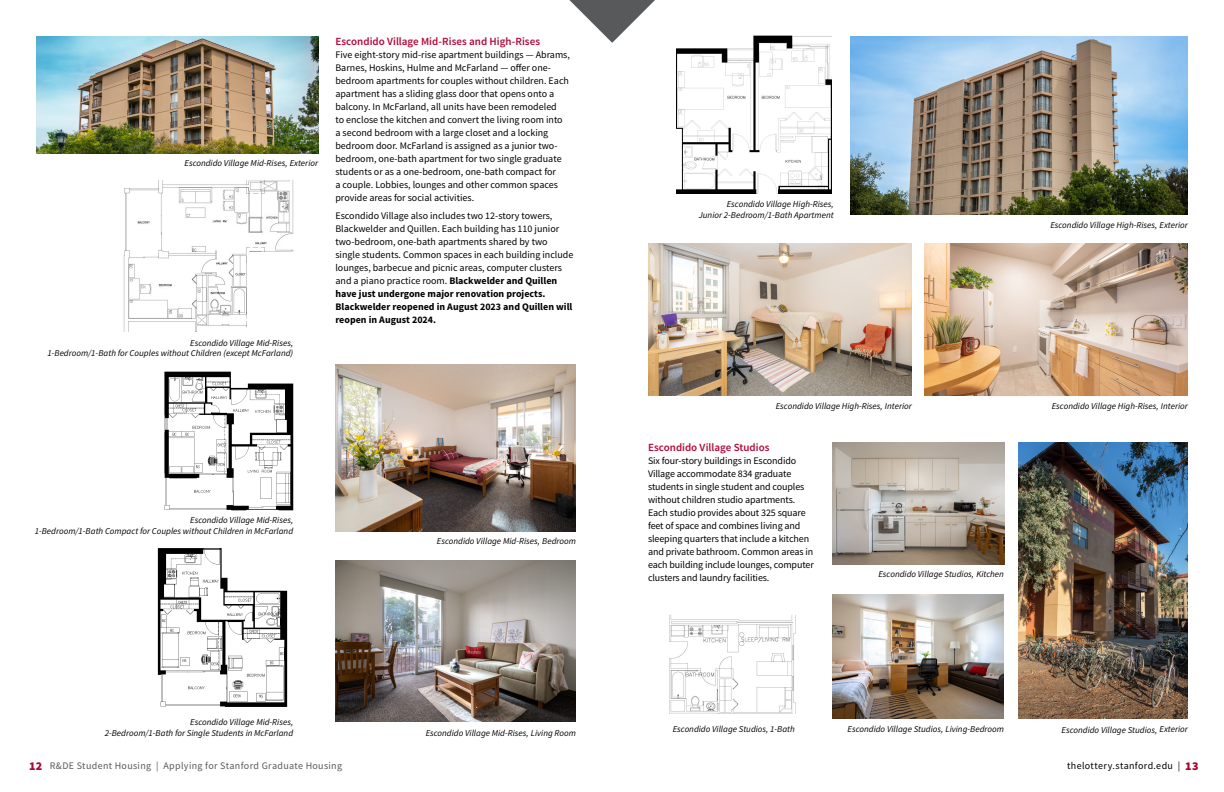
<style>
.page{position:relative;width:1224px;height:792px;background:#fff}
.page>*{position:absolute;margin:0;border:0;box-sizing:border-box;transform-origin:0 0}
.t1{font:600 11px "Source Sans Pro";color:#b30838}
.t2{font:10px/13px "Source Sans Pro";color:#000}
.t3{font:10px "Source Sans Pro";letter-spacing:.03em;color:#58595b}
.t4{font:10px "Source Sans Pro";letter-spacing:.035em;color:#000}
.t5{font:italic 9px/10.8px "Source Sans Pro";color:#000;text-align:right}
.s1{font-weight:700}
.s2{font-weight:900;font-size:12px;color:#a90533}
</style>
<div class="page">
<img style="left:36px;top:36px;width:282px;height:117px">
<img style="left:850px;top:37px;width:338px;height:177px">
<img style="left:335px;top:365px;width:241px;height:166px">
<img style="left:335px;top:561px;width:241px;height:160px">
<img style="left:648px;top:244px;width:264px;height:151px">
<img style="left:925px;top:244px;width:263px;height:151px">
<img style="left:832px;top:443px;width:172px;height:122px">
<img style="left:1018px;top:443px;width:170px;height:275px">
<img style="left:676px;top:35px;width:156px;height:158px">
<img style="left:124px;top:180px;width:169px;height:152px">
<img style="left:157px;top:548px;width:131px;height:159px">
<img style="left:164px;top:371px;width:130px;height:140px">
<img style="left:669px;top:615px;width:127px;height:99px">
<img style="left:832px;top:595px;width:172px;height:123px">
<svg style="left:569px;top:0;width:86px;height:43px"></svg>
<div style="left:247px;top:252px;width:51px;height:81px;background:#fff"></div>
<p class="t5" style="left:185px;top:158px;width:135px">Escondido Village Mid-Rises, Exterior</p>
<p class="t5" style="left:47px;top:337px;width:247px">Escondido Village Mid-Rises,<br>1-Bedroom/1-Bath for Couples without Children (except McFarland)</p>
<p class="t1" style="left:335px;top:35px;width:206px">Escondido Village Mid-Rises and High-Rises</p>
<p class="t2" style="left:335px;top:49px;width:236px">Five eight-story mid-rise apartment buildings — Abrams, Barnes, Hoskins, Hulme and McFarland — offer one&shy;bedroom apartments for couples without children. Each apartment has a sliding glass door that opens onto a balcony. In McFarland, all units have been remodeled<br>to enclose the kitchen and convert the living room into a second bedroom with a large closet and a locking bedroom door. McFarland is assigned as a junior two&shy;bedroom, one-bath apartment for two single graduate students or as a one-bedroom, one-bath compact for<br>a couple. Lobbies, lounges and other common spaces provide areas for social activities.</p>
<p class="t2" style="left:335px;top:209px;width:240px">Escondido Village also includes two 12-story towers, Blackwelder and Quillen. Each building has 110 junior two-bedroom, one-bath apartments shared by two single students. Common spaces in each building include lounges, barbecue and picnic areas, computer clusters and a piano practice room. <span class="s1">Blackwelder and Quillen have just undergone major renovation projects.<br>Blackwelder reopened in August 2023 and Quillen will reopen in August 2024.</span></p>
<p class="t5" style="left:35px;top:514px;width:260px">Escondido Village Mid-Rises,<br>1-Bedroom/1-Bath Compact for Couples without Children in McFarland</p>
<p class="t5" style="left:437px;top:535px;width:141px">Escondido Village Mid-Rises, Bedroom</p>
<p class="t5" style="left:105px;top:717px;width:190px">Escondido Village Mid-Rises,<br>2-Bedroom/1-Bath for Single Students in McFarland</p>
<p class="t5" style="left:426px;top:728px;width:152px">Escondido Village Mid-Rises, Living Room</p>
<p class="t5" style="left:699px;top:198px;width:136px">Escondido Village High-Rises,<br>Junior 2-Bedroom/1-Bath Apartment</p>
<p class="t5" style="left:1050px;top:219px;width:139px">Escondido Village High-Rises, Exterior</p>
<p class="t5" style="left:776px;top:400px;width:138px">Escondido Village High-Rises, Interior</p>
<p class="t5" style="left:1052px;top:400px;width:138px">Escondido Village High-Rises, Interior</p>
<p class="t1" style="left:648px;top:440px;width:123px">Escondido Village Studios</p>
<p class="t2" style="left:648px;top:454px;width:167px">Six four-story buildings in Escondido Village accommodate 834 graduate students in single student and couples without children studio apartments.<br>Each studio provides about 325 square feet of space and combines living and sleeping quarters that include a kitchen and private bathroom. Common areas in each building include lounges, computer clusters and laundry facilities.</p>
<p class="t5" style="left:878px;top:569px;width:127px">Escondido Village Studios, Kitchen</p>
<p class="t5" style="left:673px;top:724px;width:124px">Escondido Village Studios, 1-Bath</p>
<p class="t5" style="left:848px;top:724px;width:158px">Escondido Village Studios, Living-Bedroom</p>
<p class="t5" style="left:1062px;top:724px;width:128px">Escondido Village Studios, Exterior</p>
<p class="t3" style="left:29px;top:759px;width:314px"><span class="s2">12</span> R&amp;DE Student Housing | Applying for Stanford Graduate Housing</p>
<p class="t4" style="left:1067px;top:759px;width:133px">thelottery.stanford.edu | <span class="s2">13</span></p>
</div>
